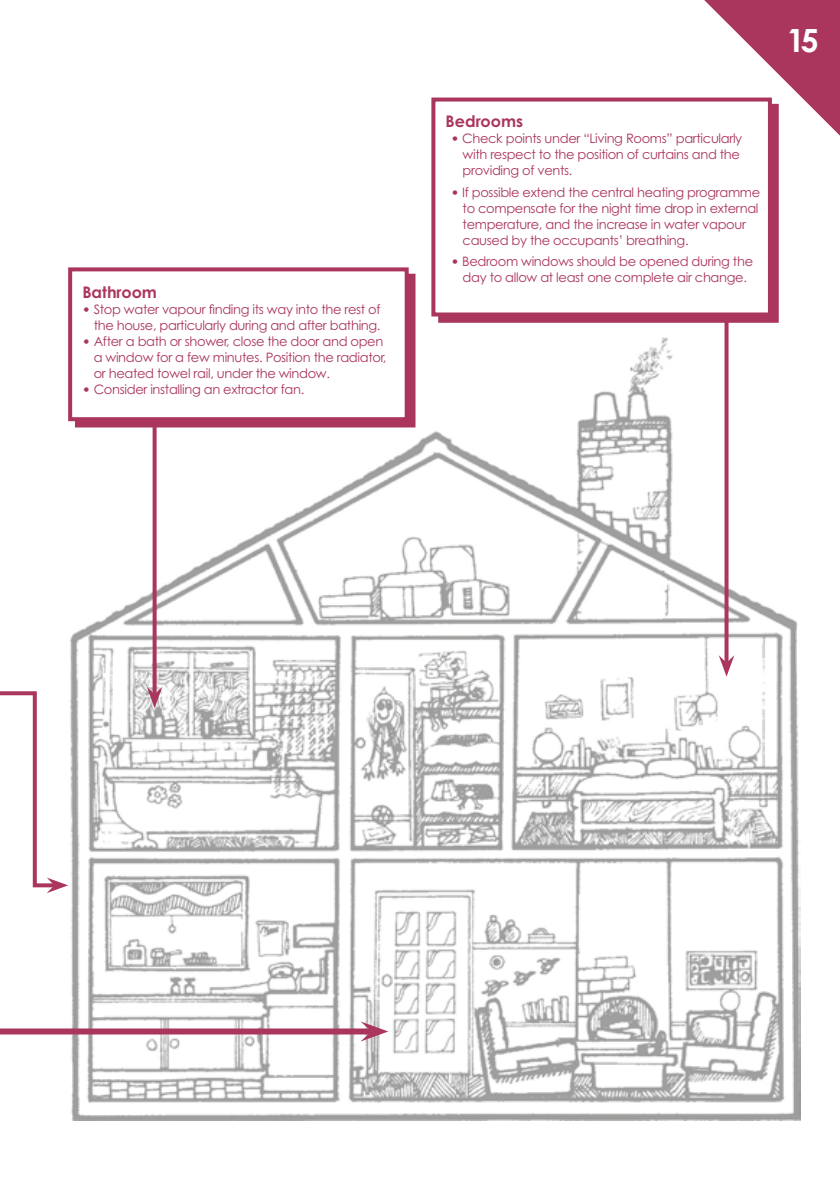
<style>
.page{position:relative;width:840px;height:1191px;background:#fff}
.page>*{position:absolute;margin:0;border:0;box-sizing:border-box;transform-origin:0 0}
.t1{font:700 32px "Century Gothic";color:#fff}
.t2{font:700 16px "Century Gothic";color:#aa355d}
.t3{font:13px/16px "Century Gothic";letter-spacing:-.025em;color:#aa355d}
.s1{font-family:"New Century Schlbk";font-weight:700}
</style>
<div class="page">
<img style="left:68px;top:333px;width:732px;height:788px">
<div style="left:438px;top:104px;width:340px;height:219px;border:4px solid #aa355d"></div>
<div style="left:75px;top:274px;width:340px;height:153px;border:4px solid #aa355d"></div>
<svg style="left:724px;top:316px;width:4px;height:339px"></svg>
<svg style="left:718px;top:655px;width:16px;height:21px"></svg>
<svg style="left:152px;top:421px;width:4px;height:265px"></svg>
<svg style="left:147px;top:686px;width:15px;height:22px"></svg>
<div style="left:0;top:1028px;width:371px;height:6px;background:#aa355d"></div>
<svg style="left:360px;top:1021px;width:28px;height:20px"></svg>
<svg style="left:0;top:691px;width:68px;height:202px"></svg>
<div style="left:433px;top:100px;width:336px;height:214px;background:#fff"></div>
<div style="left:431px;top:98px;width:340px;height:218px;border:4px solid #aa355d"></div>
<div style="left:70px;top:269px;width:336px;height:150px;background:#fff"></div>
<div style="left:68px;top:267px;width:340px;height:154px;border:4px solid #aa355d"></div>
<svg style="left:703px;top:0;width:137px;height:136px"></svg>
<p class="t2" style="left:82px;top:282px;width:76px">Bathroom</p>
<p class="t3" style="left:82px;top:301px;width:299px;text-align:right"><span class="s1">•</span> Stop water vapour finding its way into the rest of the house, particularly during and after bathing.</p>
<p class="t3" style="left:94px;top:333px;width:294px;text-indent:-11px"><span class="s1">•</span> After a bath or shower, close the door and open a window for a few minutes. Position the radiator, or heated towel rail, under the window.</p>
<p class="t3" style="left:82px;top:381px;width:223px"><span class="s1">•</span> Consider installing an extractor fan.</p>
<p class="t2" style="left:445px;top:111px;width:79px">Bedrooms</p>
<p class="t3" style="left:462px;top:130px;width:281px;text-indent:-11px"><span class="s1">•</span> Check points under “Living Rooms” particularly with respect to the position of curtains and the providing of vents.</p>
<p class="t3" style="left:462px;top:184px;width:299px;text-indent:-11px"><span class="s1">•</span> If possible extend the central heating programme to compensate for the night time drop in external temperature, and the increase in water vapour caused by the occupants’ breathing.</p>
<p class="t3" style="left:451px;top:253px;width:303px;text-align:center"><span class="s1">•</span> Bedroom windows should be opened during the day to allow at least one complete air change.</p>
<h1 class="t1" style="left:786px;top:20px;width:33px">15</h1>
</div>
